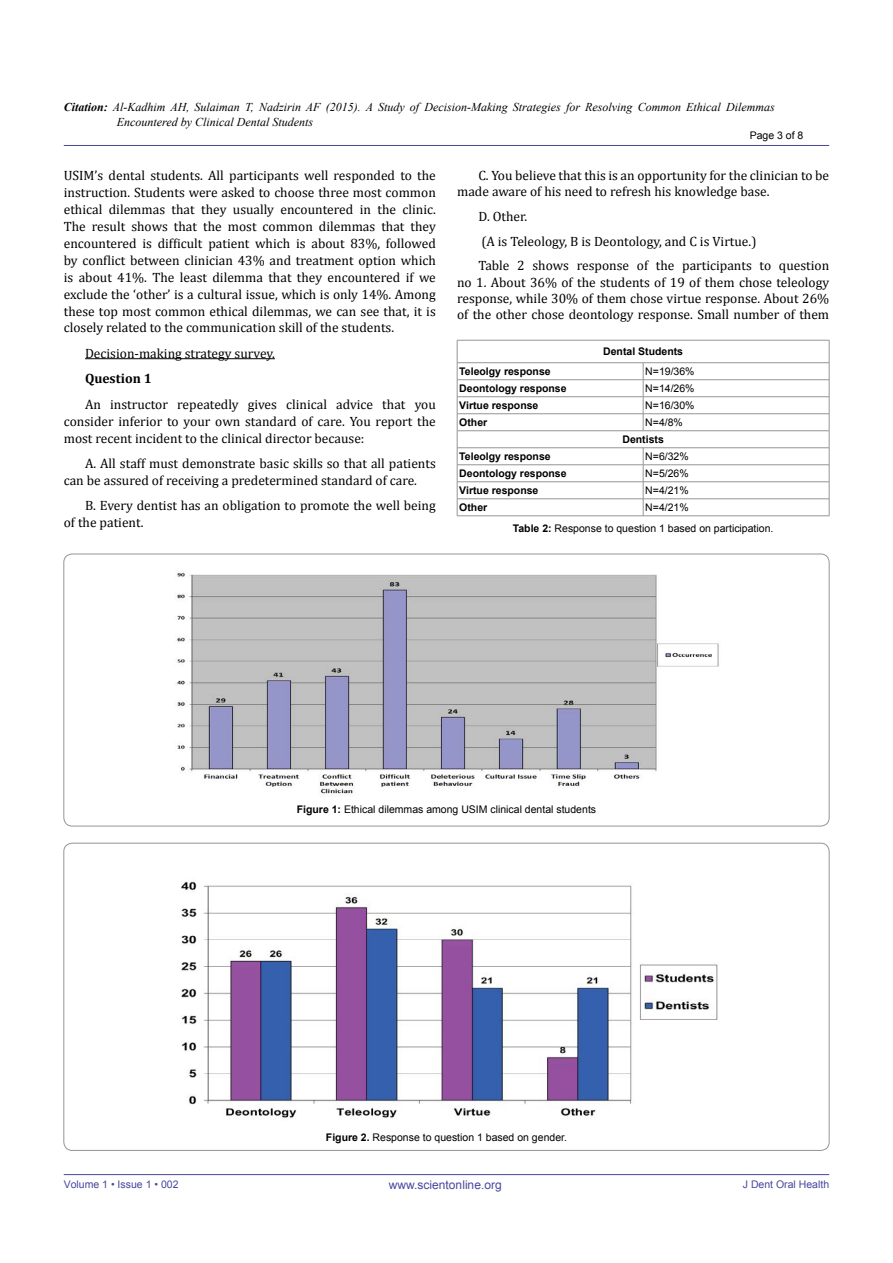
<style>
.page{position:relative;width:893px;height:1263px;background:#fff}
.page>*{position:absolute;margin:0;border:0;box-sizing:border-box;transform-origin:0 0}
.t1{font:13.5px/17px "Cambria";color:#000}
.t2{font:700 13.5px "Cambria";color:#000}
.t3{font:italic 12px/15px "Times New Roman";color:#000}
.t4{font:12px "Arial";color:#49479d}
.t5{font:10.5px/20.9px "Arial";color:#000}
.t6{font:700 10.5px "Arial";color:#000}
.t7{font:10.5px "Arial";color:#49479d}
.s1{font-weight:700}
</style>
<div class="page">
<hr style="left:64px;top:1174px;width:765px;height:1px;background:#49479d">
<hr style="left:64px;top:145px;width:765px;height:1px;background:#49479d">
<hr style="left:85px;top:358px;width:190px;height:1px;background:#000">
<img style="left:175px;top:572px;width:544px;height:222px">
<img style="left:181px;top:881px;width:537px;height:238px">
<hr style="left:457px;top:340px;width:186px;height:1px;background:#939598">
<hr style="left:643px;top:340px;width:186px;height:1px;background:#939598">
<hr style="left:457px;top:362px;width:186px;height:1px;background:#939598">
<hr style="left:643px;top:362px;width:186px;height:1px;background:#939598">
<hr style="left:457px;top:379px;width:186px;height:1px;background:#939598">
<hr style="left:643px;top:379px;width:186px;height:1px;background:#939598">
<hr style="left:457px;top:396px;width:186px;height:1px;background:#939598">
<hr style="left:643px;top:396px;width:186px;height:1px;background:#939598">
<hr style="left:457px;top:413px;width:186px;height:1px;background:#939598">
<hr style="left:643px;top:413px;width:186px;height:1px;background:#939598">
<svg style="left:643px;top:363px;width:1px;height:67px"></svg>
<hr style="left:457px;top:430px;width:186px;height:1px;background:#939598">
<hr style="left:643px;top:430px;width:186px;height:1px;background:#939598">
<hr style="left:457px;top:447px;width:186px;height:1px;background:#939598">
<hr style="left:643px;top:447px;width:186px;height:1px;background:#939598">
<hr style="left:457px;top:464px;width:186px;height:1px;background:#939598">
<hr style="left:643px;top:464px;width:186px;height:1px;background:#939598">
<hr style="left:457px;top:481px;width:186px;height:1px;background:#939598">
<hr style="left:643px;top:481px;width:186px;height:1px;background:#939598">
<hr style="left:457px;top:498px;width:186px;height:1px;background:#939598">
<svg style="left:457px;top:340px;width:1px;height:175px"></svg>
<hr style="left:643px;top:498px;width:186px;height:1px;background:#939598">
<svg style="left:643px;top:448px;width:1px;height:67px"></svg>
<svg style="left:829px;top:340px;width:1px;height:176px"></svg>
<hr style="left:457px;top:515px;width:186px;height:1px;background:#939598">
<hr style="left:643px;top:515px;width:186px;height:1px;background:#939598">
<p class="t3" style="left:117px;top:99px;width:659px;text-indent:-53px"><span class="s1">Citation:</span> Al-Kadhim AH, Sulaiman T, Nadzirin AF (2015). A Study of Decision-Making Strategies for Resolving Common Ethical Dilemmas<br>Encountered by Clinical Dental Students</p>
<p class="t5" style="left:750px;top:125px;width:55px">Page 3 of 8</p>
<p class="t1" style="left:64px;top:167px;width:374px;text-align:justify">USIM’s dental students. All participants well responded to the instruction. Students were asked to choose three most common ethical dilemmas that they usually encountered in the clinic.<br>The result shows that the most common dilemmas that they encountered is difficult patient which is about 83%, followed by conflict between clinician 43% and treatment option which is about 41%. The least dilemma that they encountered if we exclude the ‘other’ is a cultural issue, which is only 14%. Among these top most common ethical dilemmas, we can see that, it is closely related to the communication skill of the students.</p>
<p class="t1" style="left:85px;top:345px;width:191px">Decision-making strategy survey.</p>
<p class="t2" style="left:85px;top:369px;width:68px">Question 1</p>
<p class="t1" style="left:64px;top:396px;width:374px;text-align:justify;text-indent:21px">An instructor repeatedly gives clinical advice that you consider inferior to your own standard of care. You report the most recent incident to the clinical director because:</p>
<p class="t1" style="left:64px;top:455px;width:374px;text-indent:21px">A. All staff must demonstrate basic skills so that all patients can be assured of receiving a predetermined standard of care.</p>
<p class="t1" style="left:64px;top:497px;width:374px;text-indent:21px">B. Every dentist has an obligation to promote the well being of the patient.</p>
<p class="t1" style="left:457px;top:167px;width:374px;line-height:16.2px;text-indent:21px">C. You believe that this is an opportunity for the clinician to be made aware of his need to refresh his knowledge base.</p>
<p class="t1" style="left:478px;top:204px;width:352px;line-height:24.8px">D. Other.<br>(A is Teleology, B is Deontology, and C is Virtue.)<br>Table 2 shows response of the participants to question</p>
<p class="t1" style="left:457px;top:274px;width:374px;line-height:16.2px;text-align:justify">no 1. About 36% of the students of 19 of them chose teleology response, while 30% of them chose virtue response. About 26% of the other chose deontology response. Small number of them</p>
<p class="t6" style="left:603px;top:345px;width:81px">Dental Students</p>
<p class="t6" style="left:459px;top:364px;width:93px">Teleolgy response</p>
<p class="t5" style="left:645px;top:361px;width:51px">N=19/36%</p>
<p class="t6" style="left:459px;top:381px;width:109px">Deontology response</p>
<p class="t5" style="left:645px;top:378px;width:51px">N=14/26%</p>
<p class="t6" style="left:459px;top:398px;width:81px">Virtue response</p>
<p class="t5" style="left:645px;top:395px;width:51px">N=16/30%</p>
<p class="t6" style="left:459px;top:415px;width:30px">Other</p>
<p class="t5" style="left:645px;top:412px;width:39px">N=4/8%</p>
<p class="t6" style="left:622px;top:432px;width:43px">Dentists</p>
<p class="t6" style="left:459px;top:449px;width:93px">Teleolgy response</p>
<p class="t5" style="left:645px;top:446px;width:45px">N=6/32%</p>
<p class="t6" style="left:459px;top:466px;width:109px">Deontology response</p>
<p class="t5" style="left:645px;top:463px;width:45px">N=5/26%</p>
<p class="t6" style="left:459px;top:483px;width:81px">Virtue response</p>
<p class="t5" style="left:645px;top:480px;width:45px">N=4/21%</p>
<p class="t6" style="left:459px;top:500px;width:30px">Other</p>
<p class="t5" style="left:513px;top:497px;width:262px;text-indent:132px">N=4/21%<br><span class="s1">Table 2:</span> Response to question 1 based on participation.</p>
<p class="t5" style="left:297px;top:799px;width:301px"><span class="s1">Figure 1:</span> Ethical dilemmas among USIM clinical dental students</p>
<p class="t5" style="left:326px;top:1126px;width:243px"><span class="s1">Figure 2.</span> Response to question 1 based on gender.</p>
<p class="t7" style="left:64px;top:1178px;width:116px">Volume 1 • Issue 1 • 002</p>
<p class="t4" style="left:389px;top:1177px;width:114px">www.scientonline.org</p>
<p class="t7" style="left:743px;top:1178px;width:88px">J Dent Oral Health</p>
</div>
